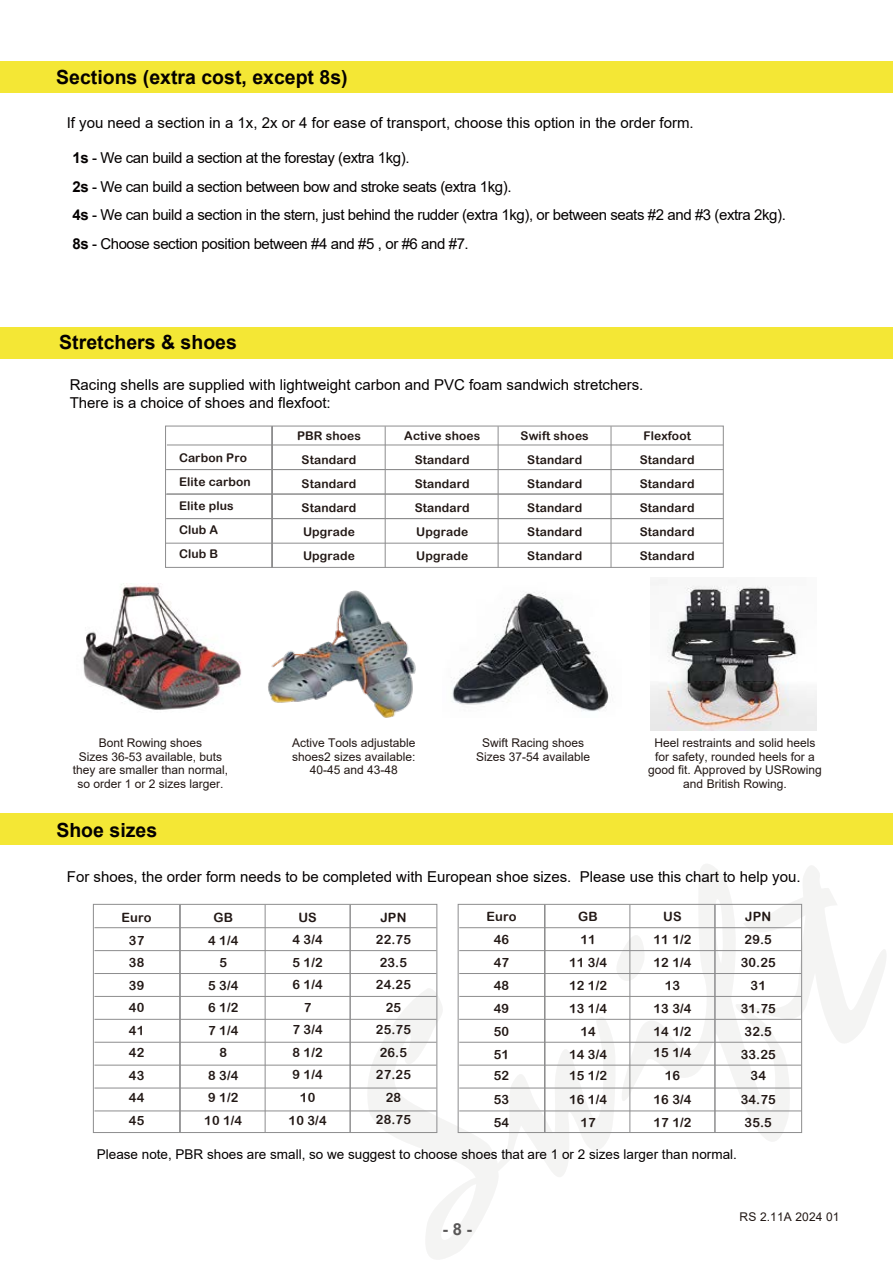
<style>
.page{position:relative;width:893px;height:1263px;background:#fff}
.page>*{position:absolute;margin:0;border:0;box-sizing:border-box;transform-origin:0 0}
.t1{font:700 19.5px "Arial";color:#040000}
.t2{font:700 16.5px "Arial";color:#595757}
.t3{font:15px/18px "Arial";color:#040000}
.t4{font:15px/28.5px "Arial";letter-spacing:-.03em;color:#040000}
.t5{font:13.5px "Arial";color:#040000}
.t6{font:12.9px/22.5px "Arial Rounded MT Bold";letter-spacing:.01em;color:#221815;text-align:center}
.t7{font:12px/13.5px "Arial";color:#221815;text-align:center}
.t8{font:12px/24px "Arial Rounded MT Bold";letter-spacing:.01em;color:#221815;text-align:center}
.s1{font-weight:700}
</style>
<div class="page">
<svg style="left:367px;top:986px;width:250px;height:273px"></svg>
<svg style="left:617px;top:864px;width:269px;height:277px"></svg>
<div style="left:0;top:62px;width:893px;height:31px;background:#f4e735"></div>
<div style="left:0;top:327px;width:893px;height:31px;background:#f4e735"></div>
<div style="left:0;top:813px;width:893px;height:31px;background:#f4e735"></div>
<hr style="left:94px;top:927px;width:342px;height:1px;background:#8d8d8e">
<hr style="left:94px;top:950px;width:342px;height:1px;background:#8d8d8e">
<hr style="left:94px;top:973px;width:342px;height:1px;background:#8d8d8e">
<hr style="left:94px;top:996px;width:342px;height:1px;background:#8d8d8e">
<hr style="left:94px;top:1019px;width:342px;height:1px;background:#8d8d8e">
<hr style="left:94px;top:1042px;width:342px;height:1px;background:#8d8d8e">
<hr style="left:94px;top:1065px;width:342px;height:1px;background:#8d8d8e">
<hr style="left:94px;top:1088px;width:342px;height:1px;background:#8d8d8e">
<hr style="left:94px;top:1110px;width:342px;height:1px;background:#8d8d8e">
<div style="left:93px;top:904px;width:344px;height:229px;border:1px solid #8d8d8e"></div>
<hr style="left:265px;top:905px;width:1px;height:227px;background:#8d8d8e">
<hr style="left:350px;top:905px;width:1px;height:227px;background:#8d8d8e">
<hr style="left:180px;top:905px;width:1px;height:227px;background:#8d8d8e">
<hr style="left:459px;top:927px;width:342px;height:1px;background:#8d8d8e">
<hr style="left:459px;top:950px;width:342px;height:1px;background:#8d8d8e">
<hr style="left:459px;top:973px;width:342px;height:1px;background:#8d8d8e">
<hr style="left:459px;top:996px;width:342px;height:1px;background:#8d8d8e">
<hr style="left:459px;top:1019px;width:342px;height:1px;background:#8d8d8e">
<hr style="left:459px;top:1042px;width:342px;height:1px;background:#8d8d8e">
<hr style="left:459px;top:1065px;width:342px;height:1px;background:#8d8d8e">
<hr style="left:459px;top:1088px;width:342px;height:1px;background:#8d8d8e">
<hr style="left:459px;top:1110px;width:342px;height:1px;background:#8d8d8e">
<div style="left:458px;top:904px;width:344px;height:229px;border:1px solid #8d8d8e"></div>
<hr style="left:630px;top:905px;width:1px;height:227px;background:#8d8d8e">
<hr style="left:715px;top:905px;width:1px;height:227px;background:#8d8d8e">
<hr style="left:544px;top:905px;width:1px;height:227px;background:#8d8d8e">
<img style="left:651px;top:579px;width:165px;height:151px">
<img style="left:83px;top:583px;width:158px;height:127px">
<img style="left:451px;top:592px;width:158px;height:120px">
<img style="left:268px;top:590px;width:148px;height:128px">
<hr style="left:167px;top:445px;width:556px;height:1px;background:#8d8d8e">
<hr style="left:166px;top:469px;width:557px;height:1px;background:#8d8d8e">
<hr style="left:166px;top:494px;width:557px;height:1px;background:#8d8d8e">
<hr style="left:166px;top:518px;width:557px;height:1px;background:#8d8d8e">
<hr style="left:166px;top:543px;width:557px;height:1px;background:#8d8d8e">
<div style="left:165px;top:426px;width:559px;height:142px;border:1px solid #8d8d8e"></div>
<hr style="left:272px;top:426px;width:1px;height:142px;background:#8d8d8e">
<hr style="left:385px;top:426px;width:1px;height:142px;background:#8d8d8e">
<hr style="left:498px;top:426px;width:1px;height:142px;background:#8d8d8e">
<hr style="left:611px;top:426px;width:1px;height:142px;background:#8d8d8e">
<h1 class="t1" style="left:56px;top:63px;width:293px">Sections (extra cost, except 8s)</h1>
<p class="t3" style="left:67px;top:113px;width:628px">If you need a section in a 1x, 2x or 4 for ease of transport, choose this option in the order form.</p>
<p class="t4" style="left:72px;top:144px;width:715px"><span class="s1">1s</span> - We can build a section at the forestay (extra 1kg).<br><span class="s1">2s</span> - We can build a section between bow and stroke seats (extra 1kg).<br><span class="s1">4s</span> - We can build a section in the stern, just behind the rudder (extra 1kg), or between seats #2 and #3 (extra 2kg).<br><span class="s1">8s</span> - Choose section position between #4 and #5 , or #6 and #7.</p>
<h1 class="t1" style="left:59px;top:329px;width:179px">Stretchers &amp; shoes</h1>
<p class="t3" style="left:70px;top:376px;width:575px">Racing shells are supplied with lightweight carbon and PVC foam sandwich stretchers.<br>There is a choice of shoes and flexfoot:</p>
<p class="t8" style="left:179px;top:445px;width:73px;text-align:left">Carbon Pro<br>Elite carbon<br>Elite plus<br>Club A<br>Club B</p>
<p class="t8" style="left:297px;top:423px;width:65px">PBR shoes<br>Standard<br>Standard<br>Standard<br>Upgrade<br>Upgrade</p>
<p class="t8" style="left:404px;top:423px;width:77px">Active shoes<br>Standard<br>Standard<br>Standard<br>Upgrade<br>Upgrade</p>
<p class="t8" style="left:640px;top:423px;width:56px">Flexfoot<br>Standard<br>Standard<br>Standard<br>Standard<br>Standard</p>
<p class="t8" style="left:521px;top:423px;width:70px">Swift shoes<br>Standard<br>Standard<br>Standard<br>Standard<br>Standard</p>
<p class="t7" style="left:73px;top:736px;width:157px">Bont Rowing shoes<br>Sizes 36-53 available, buts they are smaller than normal, so order 1 or 2 sizes larger.</p>
<p class="t7" style="left:476px;top:736px;width:116px">Swift Racing shoes<br>Sizes 37-54 available</p>
<p class="t7" style="left:292px;top:736px;width:125px">Active Tools adjustable shoes2 sizes available:<br>40-45 and 43-48</p>
<p class="t7" style="left:648px;top:736px;width:175px">Heel restraints and solid heels for safety, rounded heels for a good fit. Approved by USRowing and British Rowing.</p>
<h1 class="t1" style="left:56px;top:816px;width:102px">Shoe sizes</h1>
<p class="t3" style="left:67px;top:868px;width:735px">For shoes, the order form needs to be completed with European shoe sizes. Please use this chart to help you.</p>
<p class="t6" style="left:122px;top:906px;width:32px">Euro<br>37<br>38<br>39<br>40<br>41<br>42<br>43<br>44<br>45</p>
<p class="t6" style="left:204px;top:906px;width:39px">GB<br>4 1/4<br>5<br>5 3/4<br>6 1/2<br>7 1/4<br>8<br>8 3/4<br>9 1/2<br>10 1/4</p>
<p class="t6" style="left:289px;top:906px;width:39px">US<br>4 3/4<br>5 1/2<br>6 1/4<br>7<br>7 3/4<br>8 1/2<br>9 1/4<br>10<br>10 3/4</p>
<p class="t6" style="left:376px;top:906px;width:37px">JPN<br>22.75<br>23.5<br>24.25<br>25<br>25.75<br>26.5<br>27.25<br>28<br>28.75</p>
<p class="t6" style="left:486px;top:904px;width:32px;line-height:23.1px">Euro<br>46<br>47<br>48<br>49<br>50<br>51</p>
<p class="t6" style="left:569px;top:904px;width:39px;line-height:23.1px">GB<br>11<br>11 3/4<br>12 1/2<br>13 1/4<br>14<br>14 3/4</p>
<p class="t6" style="left:569px;top:1064px;width:39px;line-height:23.2px">15 1/2<br>16 1/4<br>17</p>
<p class="t6" style="left:653px;top:904px;width:39px;line-height:23.1px">US<br>11 1/2<br>12 1/4<br>13<br>13 3/4<br>14 1/2</p>
<p class="t6" style="left:653px;top:1041px;width:39px;line-height:23.2px">15 1/4<br>16<br>16 3/4<br>17 1/2</p>
<p class="t6" style="left:741px;top:904px;width:37px;line-height:23.1px">JPN<br>29.5<br>30.25<br>31<br>31.75<br>32.5<br>33.25</p>
<p class="t6" style="left:741px;top:1064px;width:37px;line-height:23.2px">34<br>34.75<br>35.5</p>
<p class="t6" style="left:494px;top:1064px;width:17px;line-height:23.2px;text-align:justify">52<br>53<br>54</p>
<p class="t5" style="left:97px;top:1145px;width:642px">Please note, PBR shoes are small, so we suggest to choose shoes that are 1 or 2 sizes larger than normal.</p>
<h2 class="t2" style="left:443px;top:1217px;width:31px">- 8 -</h2>
<p class="t7" style="left:740px;top:1210px;width:102px">RS 2.11A 2024 01</p>
</div>
